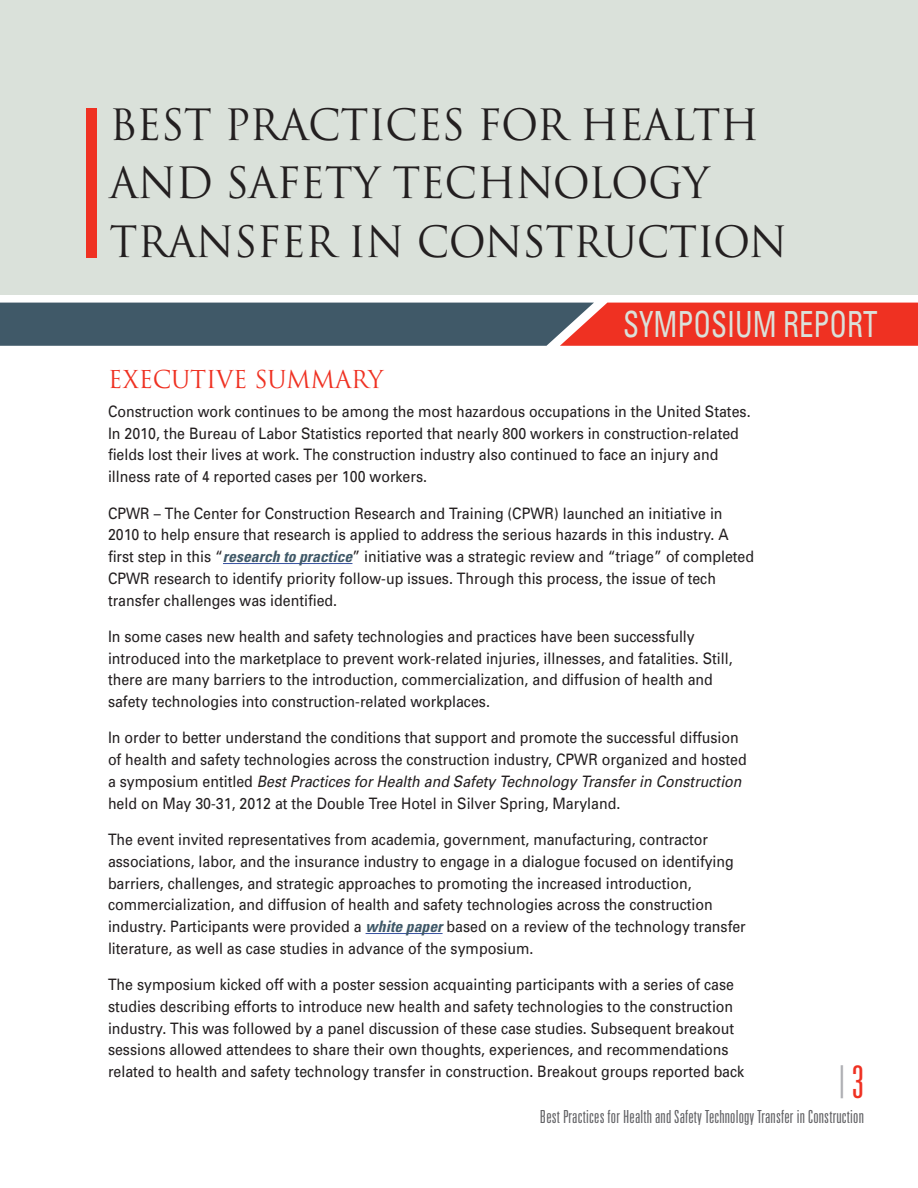
<style>
.page{position:relative;width:918px;height:1188px;background:#fff}
.page>*{position:absolute;margin:0;border:0;box-sizing:border-box;transform-origin:0 0}
.Subheads{font:300 ultra-condensed 45px "Univers";color:#aeafb3}
.t1{font:42px/58.5px "Trajan Pro";letter-spacing:-.01em;color:#231f20}
.Save_the_Date{font:condensed 36px "Univers";color:#dae1da;scale:.8 1}
.Subheads-2{font:24px "Trajan Pro";letter-spacing:-.01em;color:#ef3122}
.t2{font:300 ultra-condensed 18px "Univers";letter-spacing:.01em;color:#636366;scale:1.05 1}
.Body_1_Column{font:15.75px/21.8px "Univers";color:#231f20;scale:.9 1}
.s1{font-weight:700;font-style:italic;font-stretch:condensed;color:#405968}
.s2{font-style:italic}
.s3{color:#ef3122}
</style>
<div class="page">
<svg style="left:0;top:303px;width:918px;height:43px"></svg>
<div style="left:0;top:0;width:918px;height:295px;background:#dae1da"></div>
<hr style="left:223px;top:563px;width:129px;height:1px;background:#3853a3">
<hr style="left:366px;top:933px;width:77px;height:1px;background:#3853a3">
<div style="left:86px;top:108px;width:11px;height:149px;background:#ef3122"></div>
<p class="t1" style="left:110px;top:95px;width:679px">BEST PRACTICES FOR HEALTH<br>AND SAFETY TECHNOLOGY<br>TRANSFER IN CONSTRUCTION</p>
<p class="Save_the_Date" style="left:623px;top:302px;width:320px">SYMPOSIUM REPORT</p>
<p class="Subheads-2" style="left:108px;top:364px;width:277px">EXECUTIVE SUMMARY</p>
<p class="Body_1_Column" style="left:108px;top:400px;width:716px">Construction work continues to be among the most hazardous occupations in the United States.<br>In 2010, the Bureau of Labor Statistics reported that nearly 800 workers in construction-related fields lost their lives at work. The construction industry also continued to face an injury and illness rate of 4 reported cases per 100 workers.</p>
<p class="Body_1_Column" style="left:108px;top:502px;width:719px">CPWR – The Center for Construction Research and Training (CPWR) launched an initiative in 2010 to help ensure that research is applied to address the serious hazards in this industry. A first step in this “<span class="s1">research to practice</span>” initiative was a strategic review and “triage” of completed CPWR research to identify priority follow-up issues. Through this process, the issue of tech transfer challenges was identified.</p>
<p class="Body_1_Column" style="left:108px;top:625px;width:696px">In some cases new health and safety technologies and practices have been successfully introduced into the marketplace to prevent work-related injuries, illnesses, and fatalities. Still, there are many barriers to the introduction, commercialization, and diffusion of health and safety technologies into construction-related workplaces.</p>
<p class="Body_1_Column" style="left:108px;top:727px;width:711px">In order to better understand the conditions that support and promote the successful diffusion of health and safety technologies across the construction industry, CPWR organized and hosted a symposium entitled <span class="s2">Best Practices for Health and Safety Technology Transfer in Construction </span>held on May 30-31, 2012 at the Double Tree Hotel in Silver Spring, Maryland.</p>
<p class="Body_1_Column" style="left:108px;top:828px;width:710px">The event invited representatives from academia, government, manufacturing, contractor associations, labor, and the insurance industry to engage in a dialogue focused on identifying barriers, challenges, and strategic approaches to promoting the increased introduction, commercialization, and diffusion of health and safety technologies across the construction industry. Participants were provided a <span class="s1">white paper</span> based on a review of the technology transfer literature, as well as case studies in advance of the symposium.</p>
<p class="Body_1_Column" style="left:108px;top:973px;width:709px">The symposium kicked off with a poster session acquainting participants with a series of case studies describing efforts to introduce new health and safety technologies to the construction industry. This was followed by a panel discussion of these case studies. Subsequent breakout sessions allowed attendees to share their own thoughts, experiences, and recommendations related to health and safety technology transfer in construction. Breakout groups reported back</p>
<p class="Subheads" style="left:837px;top:1059px;width:28px">| <span class="s3">3</span></p>
<p class="t2" style="left:540px;top:1107px;width:310px">Best Practices for Health and Safety Technology Transfer in Construction</p>
</div>
